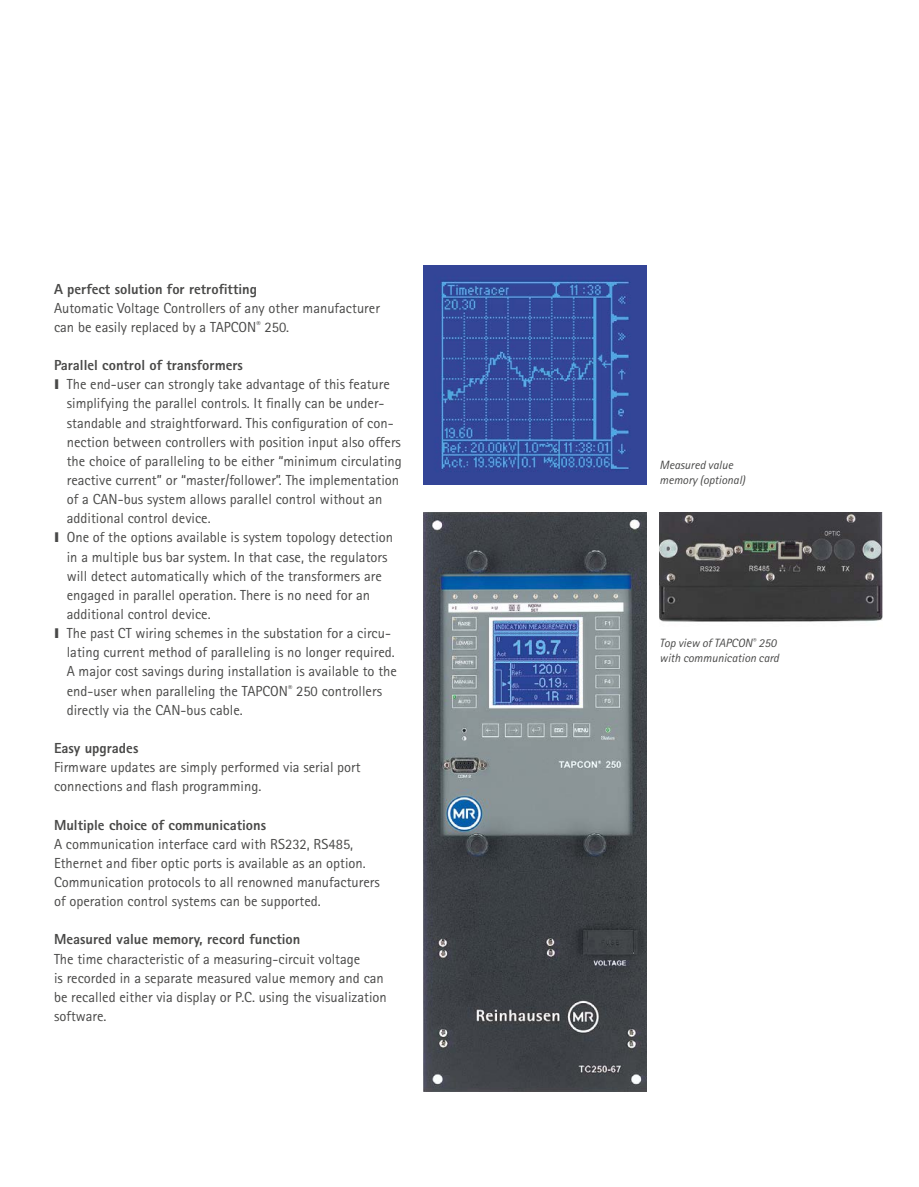
<style>
.page{position:relative;width:919px;height:1187px;background:#fff}
.page>*{position:absolute;margin:0;border:0;box-sizing:border-box;transform-origin:0 0}
.t1{font:14.55px/19.2px "Rotis Sans Serif";color:#494948}
.t2{font:800 14.55px "Rotis Sans Serif";color:#494948}
.t3{font:italic 12px/15px "Rotis Sans Serif Pro Cyr";color:#494948}
.s1{font-family:"Arial";font-weight:900;font-size:13.5px}
</style>
<div class="page">
<img style="left:423px;top:266px;width:223px;height:219px">
<img style="left:423px;top:512px;width:223px;height:579px">
<img style="left:659px;top:512px;width:223px;height:110px">
<p class="t2" style="left:54px;top:279px;width:204px">A perfect solution for retrofitting</p>
<p class="t1" style="left:54px;top:298px;width:327px">Automatic Voltage Controllers of any other manufacturer can be easily replaced by a TAPCON<sup>®</sup> 250.</p>
<p class="t2" style="left:54px;top:356px;width:190px">Parallel control of transformers</p>
<p class="t1" style="left:54px;top:374px;width:337px"><span class="s1">I</span> The end-user can strongly take advantage of this feature</p>
<p class="t1" style="left:67px;top:394px;width:319px">simplifying the parallel controls. It finally can be under-</p>
<p class="t1" style="left:67px;top:413px;width:328px">standable and straightforward. This configuration of con-</p>
<p class="t1" style="left:67px;top:432px;width:335px">nection between controllers with position input also offers</p>
<p class="t1" style="left:67px;top:451px;width:336px">the choice of paralleling to be either “minimum circulating</p>
<p class="t1" style="left:67px;top:470px;width:334px">reactive current” or “master/follower”. The implementation</p>
<p class="t1" style="left:67px;top:489px;width:317px">of a CAN-bus system allows parallel control without an</p>
<p class="t1" style="left:67px;top:508px;width:145px">additional control device.</p>
<p class="t1" style="left:54px;top:528px;width:340px"><span class="s1">I</span> One of the options available is system topology detection</p>
<p class="t1" style="left:67px;top:547px;width:322px">in a multiple bus bar system. In that case, the regulators</p>
<p class="t1" style="left:67px;top:566px;width:316px">will detect automatically which of the transformers are</p>
<p class="t1" style="left:67px;top:585px;width:305px">engaged in parallel operation. There is no need for an</p>
<p class="t1" style="left:67px;top:604px;width:145px">additional control device.</p>
<p class="t1" style="left:54px;top:623px;width:338px"><span class="s1">I</span> The past CT wiring schemes in the substation for a circu-</p>
<p class="t1" style="left:67px;top:642px;width:329px">lating current method of paralleling is no longer required.</p>
<p class="t1" style="left:67px;top:661px;width:331px">A major cost savings during installation is available to the</p>
<p class="t1" style="left:67px;top:681px;width:317px">end-user when paralleling the TAPCON<sup>®</sup> 250 controllers</p>
<p class="t1" style="left:67px;top:700px;width:177px">directly via the CAN-bus cable.</p>
<p class="t2" style="left:54px;top:738px;width:86px">Easy upgrades</p>
<p class="t1" style="left:54px;top:757px;width:308px">Firmware updates are simply performed via serial port connections and flash programming.</p>
<p class="t2" style="left:54px;top:815px;width:213px">Multiple choice of communications</p>
<p class="t1" style="left:54px;top:834px;width:327px">A communication interface card with RS232, RS485, Ethernet and fiber optic ports is available as an option.<br>Communication protocols to all renowned manufacturers of operation control systems can be supported.</p>
<p class="t2" style="left:54px;top:930px;width:248px">Measured value memory, record function</p>
<p class="t1" style="left:54px;top:948px;width:334px">The time characteristic of a measuring-circuit voltage<br>is recorded in a separate measured value memory and can be recalled either via display or P.C. using the visualization software.</p>
<p class="t3" style="left:659px;top:457px;width:87px">Measured value memory (optional)</p>
<p class="t3" style="left:659px;top:636px;width:121px">Top view of TAPCON<sup>®</sup> 250 with communication card</p>
</div>
